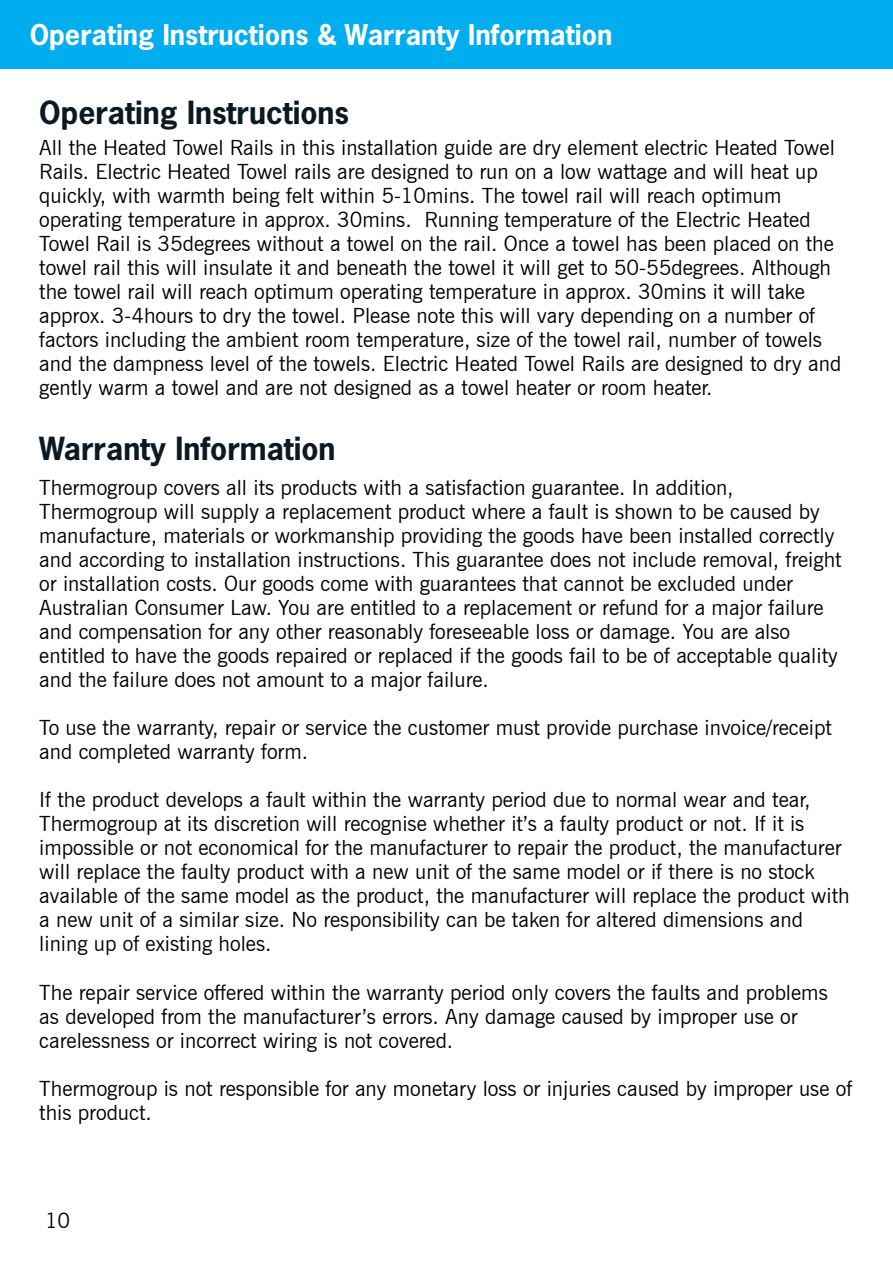
<style>
.page{position:relative;width:893px;height:1263px;background:#fff}
.page>*{position:absolute;margin:0;border:0;box-sizing:border-box;transform-origin:0 0}
.t1{font:700 30px "News Gothic Std";color:#0b1a22}
.t2{font:700 27px "News Gothic Std";color:#fff}
.t3{font:21px/24px "News Gothic BT";color:#000}
</style>
<div class="page">
<div style="left:0;top:0;width:893px;height:69px;background:#00aeef"></div>
<p class="t2" style="left:30px;top:23px;width:584px">Operating Instructions &amp; Warranty Information</p>
<h1 class="t1" style="left:39px;top:100px;width:311px">Operating Instructions</h1>
<p class="t3" style="left:39px;top:138px;width:803px">All the Heated Towel Rails in this installation guide are dry element electric Heated Towel Rails. Electric Heated Towel rails are designed to run on a low wattage and will heat up quickly, with warmth being felt within 5-10mins. The towel rail will reach optimum operating temperature in approx. 30mins. Running temperature of the Electric Heated Towel Rail is 35degrees without a towel on the rail. Once a towel has been placed on the towel rail this will insulate it and beneath the towel it will get to 50-55degrees. Although the towel rail will reach optimum operating temperature in approx. 30mins it will take approx. 3-4hours to dry the towel. Please note this will vary depending on a number of factors including the ambient room temperature, size of the towel rail, number of towels and the dampness level of the towels. Electric Heated Towel Rails are designed to dry and gently warm a towel and are not designed as a towel heater or room heater.</p>
<h1 class="t1" style="left:39px;top:436px;width:298px">Warranty Information</h1>
<p class="t3" style="left:39px;top:478px;width:804px">Thermogroup covers all its products with a satisfaction guarantee. In addition, Thermogroup will supply a replacement product where a fault is shown to be caused by manufacture, materials or workmanship providing the goods have been installed correctly and according to installation instructions. This guarantee does not include removal, freight or installation costs. Our goods come with guarantees that cannot be excluded under Australian Consumer Law. You are entitled to a replacement or refund for a major failure and compensation for any other reasonably foreseeable loss or damage. You are also entitled to have the goods repaired or replaced if the goods fail to be of acceptable quality and the failure does not amount to a major failure.</p>
<p class="t3" style="left:39px;top:718px;width:794px">To use the warranty, repair or service the customer must provide purchase invoice/receipt and completed warranty form.</p>
<p class="t3" style="left:39px;top:790px;width:812px">If the product develops a fault within the warranty period due to normal wear and tear, Thermogroup at its discretion will recognise whether it’s a faulty product or not. If it is impossible or not economical for the manufacturer to repair the product, the manufacturer will replace the faulty product with a new unit of the same model or if there is no stock available of the same model as the product, the manufacturer will replace the product with a new unit of a similar size. No responsibility can be taken for altered dimensions and lining up of existing holes.</p>
<p class="t3" style="left:39px;top:982px;width:790px">The repair service offered within the warranty period only covers the faults and problems as developed from the manufacturer’s errors. Any damage caused by improper use or carelessness or incorrect wiring is not covered.</p>
<p class="t3" style="left:39px;top:1078px;width:814px">Thermogroup is not responsible for any monetary loss or injuries caused by improper use of this product.</p>
<p class="t3" style="left:45px;top:1210px;width:27px">10</p>
</div>
